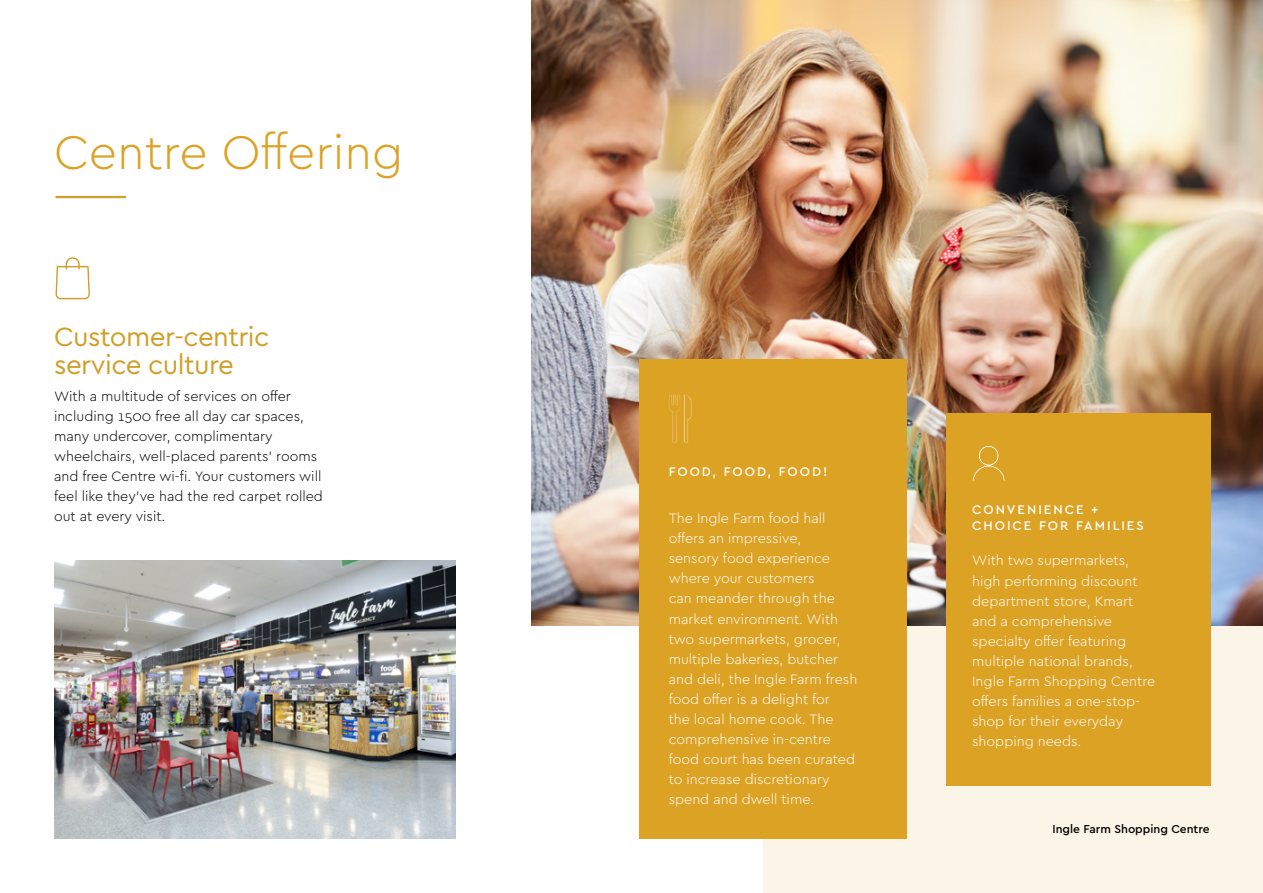
<style>
.page{position:relative;width:1263px;height:893px;background:#fff}
.page>*{position:absolute;margin:0;border:0;box-sizing:border-box;transform-origin:0 0}
.COPY{font:300 49.5px "Cera GR";color:#dca224}
.COPY-2{font:27.6px/28.3px "Cera GR";letter-spacing:-.02em;color:#d19f28}
.COPY-3{font:300 14.25px/20.1px "Cera GR";color:#fff}
.COPY-4{font:300 14.25px/20.1px "Cera GR";color:#000}
.t1{font:500 13.2px/15.8px "Cera GR";letter-spacing:.15em;color:#fff}
.t2{font:500 12px "Cera GR";color:#000}
</style>
<div class="page">
<div style="left:764px;top:0;width:499px;height:893px;background:#faf5e7"></div>
<img style="left:531px;top:0;width:732px;height:625px">
<img style="left:54px;top:560px;width:401px;height:279px">
<hr style="left:56px;top:196px;width:70px;height:2px;background:#d19f28">
<svg style="left:55px;top:257px;width:35px;height:42px"></svg>
<div style="left:640px;top:359px;width:267px;height:480px;background:#dca224"></div>
<div style="left:946px;top:413px;width:265px;height:373px;background:#dca224"></div>
<svg style="left:972px;top:445px;width:33px;height:36px"></svg>
<svg style="left:669px;top:394px;width:23px;height:50px"></svg>
<p class="COPY" style="left:54px;top:125px;width:351px">Centre Offering</p>
<p class="COPY-2" style="left:54px;top:323px;width:217px">Customer-centric service culture</p>
<p class="COPY-4" style="left:54px;top:386px;width:270px">With a multitude of services on offer including 1500 free all day car spaces, many undercover, complimentary wheelchairs, well-placed parents’ rooms and free Centre wi-fi. Your customers will feel like they’ve had the red carpet rolled out at every visit.</p>
<p class="t1" style="left:669px;top:464px;width:160px">FOOD, FOOD, FOOD!</p>
<p class="COPY-3" style="left:669px;top:508px;width:190px">The Ingle Farm food hall offers an impressive,<br>sensory food experience where your customers<br>can meander through the market environment. With two supermarkets, grocer, multiple bakeries, butcher and deli, the Ingle Farm fresh food offer is a delight for<br>the local home cook. The comprehensive in-centre food court has been curated to increase discretionary spend and dwell time.</p>
<p class="t1" style="left:972px;top:502px;width:173px">CONVENIENCE +<br>CHOICE FOR FAMILIES</p>
<p class="COPY-3" style="left:972px;top:551px;width:185px">With two supermarkets, high performing discount department store, Kmart and a comprehensive specialty offer featuring multiple national brands,<br>Ingle Farm Shopping Centre offers families a one-stop&shy;shop for their everyday shopping needs.</p>
<p class="t2" style="left:1052px;top:822px;width:159px">Ingle Farm Shopping Centre</p>
</div>
